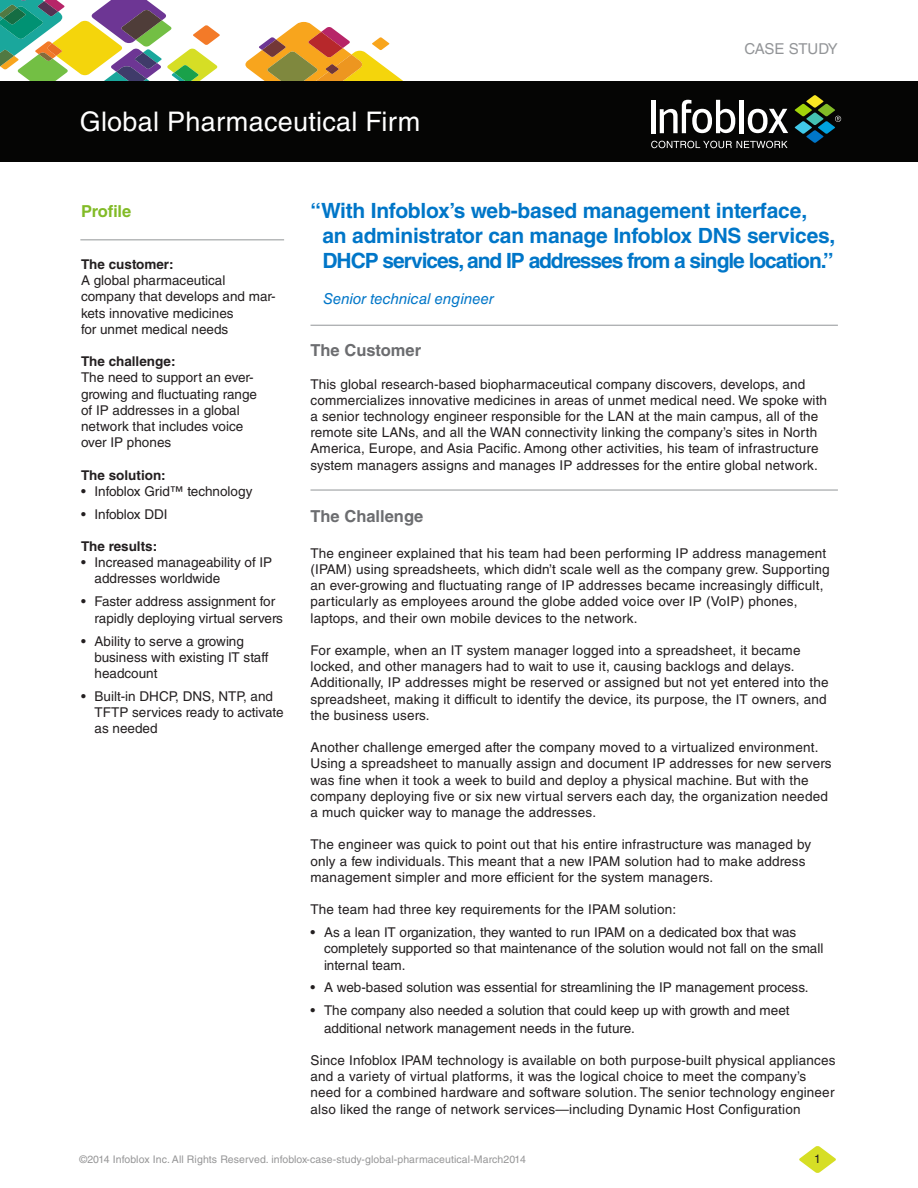
<style>
.page{position:relative;width:918px;height:1188px;background:#fff}
.page>*{position:absolute;margin:0;border:0;box-sizing:border-box;transform-origin:0 0}
.t1{font:27px "Helvetica LT Std";letter-spacing:.01em;color:#fff}
.t2{font:700 21px/25.2px "Helvetica LT Std";letter-spacing:-.01em;color:#0076c8}
.t3{font:700 16.5px "Helvetica LT Std";color:#6c6d70}
.t4{font:700 16.5px "Helvetica LT Std";letter-spacing:-.01em;color:#82bb27}
.t5{font:italic 15px "Helvetica LT Std";color:#0076c8}
.t6{font:15px "Helvetica LT Std";letter-spacing:-.015em;color:#939598}
.t7{font:13.5px/16.2px "Helvetica LT Std";letter-spacing:.01em;color:#231f20}
.t8{font:700 13.5px "Helvetica LT Std";color:#231f20}
.t9{font:12px "Helvetica LT Std";color:#231f20}
.t10{font:10.5px "Helvetica LT Std";letter-spacing:.01em;color:#969697}
</style>
<div class="page">
<svg style="left:0;top:0;width:220px;height:81px"></svg>
<svg style="left:245px;top:22px;width:158px;height:59px"></svg>
<div style="left:0;top:81px;width:918px;height:81px;background:#050504"></div>
<svg style="left:799px;top:1146px;width:37px;height:27px"></svg>
<hr style="left:740px;top:100px;width:4px;height:33px;background:#fff">
<hr style="left:651px;top:100px;width:4px;height:33px;background:#fff">
<svg style="left:660px;top:100px;width:75px;height:33px"></svg>
<svg style="left:748px;top:109px;width:40px;height:24px"></svg>
<svg style="left:651px;top:141px;width:137px;height:7px"></svg>
<svg style="left:795px;top:95px;width:46px;height:48px"></svg>
<hr style="left:80px;top:239px;width:204px;height:1px;background:#929597">
<hr style="left:310px;top:325px;width:528px;height:1px;background:#929597">
<hr style="left:310px;top:490px;width:528px;height:1px;background:#929597">
<h1 class="t1" style="left:80px;top:106px;width:342px">Global Pharmaceutical Firm</h1>
<p class="t6" style="left:745px;top:41px;width:95px">CASE STUDY</p>
<p class="t4" style="left:81px;top:201px;width:52px">Profile</p>
<p class="t8" style="left:81px;top:256px;width:94px">The customer:</p>
<p class="t7" style="left:81px;top:272px;width:196px">A global pharmaceutical company that develops and mar&shy;kets innovative medicines<br>for unmet medical needs</p>
<p class="t8" style="left:81px;top:353px;width:96px">The challenge:</p>
<p class="t7" style="left:81px;top:369px;width:178px">The need to support an ever&shy;growing and fluctuating range of IP addresses in a global network that includes voice over IP phones</p>
<p class="t8" style="left:81px;top:467px;width:86px">The solution:</p>
<p class="t7" style="left:81px;top:483px;width:173px">• Infoblox Grid™ technology</p>
<p class="t7" style="left:81px;top:506px;width:88px">• Infoblox DDI</p>
<p class="t8" style="left:81px;top:538px;width:78px">The results:</p>
<p class="t7" style="left:94px;top:554px;width:179px;text-indent:-14px">• Increased manageability of IP addresses worldwide</p>
<p class="t7" style="left:94px;top:594px;width:190px;text-indent:-14px">• Faster address assignment for rapidly deploying virtual servers</p>
<p class="t7" style="left:94px;top:633px;width:175px;text-indent:-14px">• Ability to serve a growing business with existing IT staff headcount</p>
<p class="t7" style="left:94px;top:688px;width:191px;text-indent:-14px">• Built-in DHCP, DNS, NTP, and<br>TFTP services ready to activate as needed</p>
<h2 class="t2" style="left:322px;top:197px;width:514px;text-indent:-12px">“With Infoblox’s web-based management interface, an administrator can manage Infoblox DNS services,<br>DHCP services, and IP addresses from a single location.”</h2>
<p class="t5" style="left:323px;top:290px;width:173px">Senior technical engineer</p>
<p class="t3" style="left:310px;top:340px;width:112px">The Customer</p>
<p class="t7" style="left:310px;top:376px;width:518px">This global research-based biopharmaceutical company discovers, develops, and commercializes innovative medicines in areas of unmet medical need. We spoke with a senior technology engineer responsible for the LAN at the main campus, all of the remote site LANs, and all the WAN connectivity linking the company’s sites in North America, Europe, and Asia Pacific. Among other activities, his team of infrastructure system managers assigns and manages IP addresses for the entire global network.</p>
<p class="t3" style="left:310px;top:506px;width:114px">The Challenge</p>
<p class="t7" style="left:310px;top:545px;width:521px">The engineer explained that his team had been performing IP address management (IPAM) using spreadsheets, which didn’t scale well as the company grew. Supporting an ever-growing and fluctuating range of IP addresses became increasingly difficult, particularly as employees around the globe added voice over IP (VoIP) phones, laptops, and their own mobile devices to the network.</p>
<p class="t7" style="left:310px;top:642px;width:520px">For example, when an IT system manager logged into a spreadsheet, it became locked, and other managers had to wait to use it, causing backlogs and delays.<br>Additionally, IP addresses might be reserved or assigned but not yet entered into the spreadsheet, making it difficult to identify the device, its purpose, the IT owners, and the business users.</p>
<p class="t7" style="left:310px;top:739px;width:523px">Another challenge emerged after the company moved to a virtualized environment.<br>Using a spreadsheet to manually assign and document IP addresses for new servers was fine when it took a week to build and deploy a physical machine. But with the company deploying five or six new virtual servers each day, the organization needed a much quicker way to manage the addresses.</p>
<p class="t7" style="left:310px;top:837px;width:502px">The engineer was quick to point out that his entire infrastructure was managed by only a few individuals. This meant that a new IPAM solution had to make address management simpler and more efficient for the system managers.</p>
<p class="t7" style="left:310px;top:901px;width:367px">The team had three key requirements for the IPAM solution:</p>
<p class="t7" style="left:324px;top:924px;width:501px;text-indent:-14px">• As a lean IT organization, they wanted to run IPAM on a dedicated box that was completely supported so that maintenance of the solution would not fall on the small internal team.</p>
<p class="t7" style="left:310px;top:980px;width:500px">• A web-based solution was essential for streamlining the IP management process.</p>
<p class="t7" style="left:324px;top:1002px;width:467px;line-height:17.1px;text-indent:-14px">• The company also needed a solution that could keep up with growth and meet additional network management needs in the future.</p>
<p class="t7" style="left:310px;top:1052px;width:527px">Since Infoblox IPAM technology is available on both purpose-built physical appliances and a variety of virtual platforms, it was the logical choice to meet the company’s need for a combined hardware and software solution. The senior technology engineer also liked the range of network services—including Dynamic Host Configuration</p>
<p class="t10" style="left:80px;top:1153px;width:448px">©2014 Infoblox Inc. All Rights Reserved. infoblox-case-study-global-pharmaceutical-March2014</p>
<p class="t9" style="left:814px;top:1152px;width:8px">1</p>
</div>
